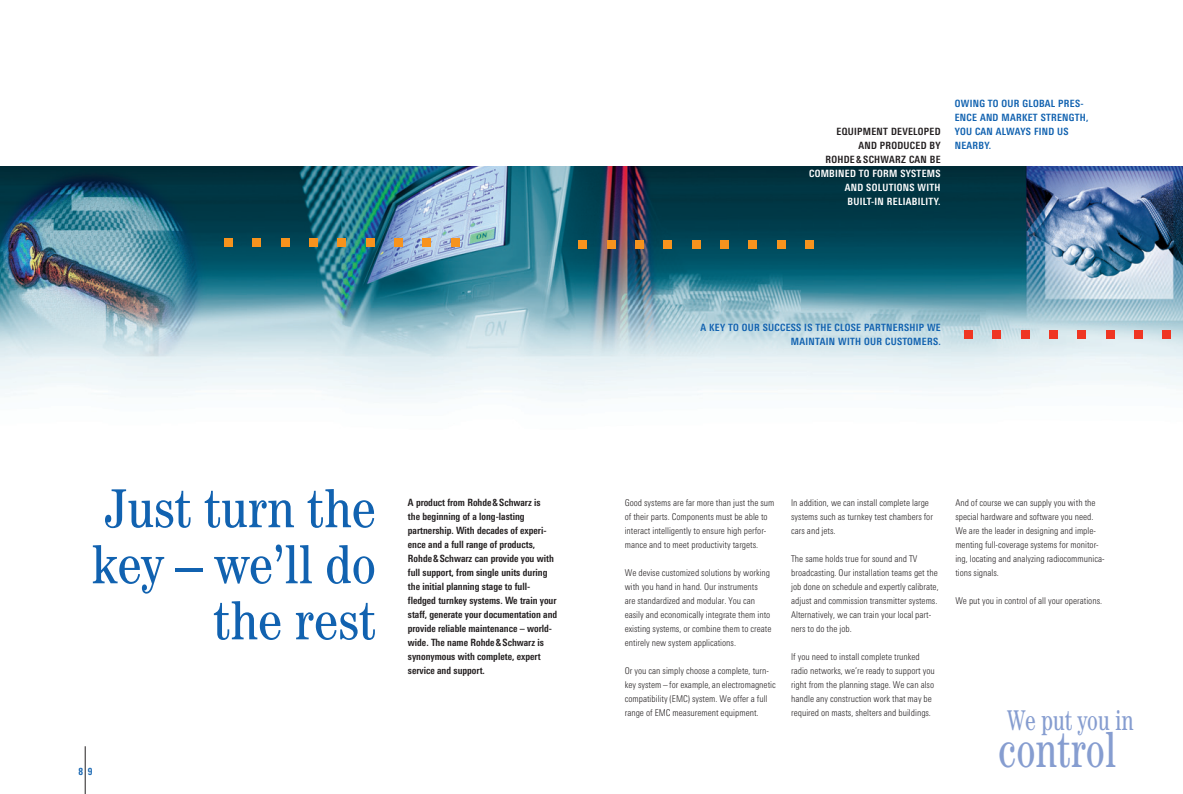
<style>
.page{position:relative;width:1183px;height:794px;background:#fff}
.page>*{position:absolute;margin:0;border:0;box-sizing:border-box;transform-origin:0 0}
.t1{font:condensed 55px/56px "Century";color:#1162b0;text-align:right}
.t2{font:condensed 50.7px "Century";color:#869dd0;scale:.85 1}
.t3{font:condensed 28.5px "Century";color:#869dd0;scale:.85 1}
.t4{font:700 10px/14px "RS Univers Cond";color:#231f20}
.t5{font:700 10px/14px "RS Univers Cond";letter-spacing:.03em;color:#1162b0;text-align:right}
.t6{font:700 10px/14px "RS Univers Cond";letter-spacing:.03em;color:#fff;text-align:justify}
.t7{font:700 10px/14px "RS Univers Cond";letter-spacing:.03em;color:#231f20;text-align:right}
.t8{font:300 9.3px/14px "RS Univers Cond";color:#231f20}
</style>
<div class="page">
<img style="left:0;top:166px;width:1183px;height:235px">
<div style="left:224px;top:238px;width:9px;height:9px;background:#f7931d"></div>
<div style="left:252px;top:238px;width:9px;height:9px;background:#f7931d"></div>
<div style="left:281px;top:238px;width:8px;height:9px;background:#f7931d"></div>
<div style="left:309px;top:238px;width:9px;height:9px;background:#f7931d"></div>
<div style="left:337px;top:238px;width:9px;height:9px;background:#f7931d"></div>
<div style="left:366px;top:238px;width:8px;height:9px;background:#f7931d"></div>
<div style="left:394px;top:238px;width:9px;height:9px;background:#f7931d"></div>
<div style="left:423px;top:238px;width:8px;height:9px;background:#f7931d"></div>
<div style="left:451px;top:238px;width:8px;height:9px;background:#f7931d"></div>
<div style="left:578px;top:240px;width:9px;height:9px;background:#f7931d"></div>
<div style="left:607px;top:240px;width:8px;height:9px;background:#f7931d"></div>
<div style="left:635px;top:240px;width:9px;height:9px;background:#f7931d"></div>
<div style="left:663px;top:240px;width:9px;height:9px;background:#f7931d"></div>
<div style="left:692px;top:240px;width:8px;height:9px;background:#f7931d"></div>
<div style="left:720px;top:240px;width:9px;height:9px;background:#f7931d"></div>
<div style="left:749px;top:240px;width:8px;height:9px;background:#f7931d"></div>
<div style="left:777px;top:240px;width:8px;height:9px;background:#f7931d"></div>
<div style="left:805px;top:240px;width:9px;height:9px;background:#f7931d"></div>
<hr style="left:85px;top:746px;width:1px;height:47px;background:#231f20">
<div style="left:964px;top:330px;width:8px;height:8px;background:#ef3522"></div>
<div style="left:992px;top:330px;width:9px;height:8px;background:#ef3522"></div>
<div style="left:1021px;top:330px;width:8px;height:8px;background:#ef3522"></div>
<div style="left:1049px;top:330px;width:9px;height:8px;background:#ef3522"></div>
<div style="left:1077px;top:330px;width:9px;height:8px;background:#ef3522"></div>
<div style="left:1106px;top:330px;width:8px;height:8px;background:#ef3522"></div>
<div style="left:1134px;top:330px;width:9px;height:8px;background:#ef3522"></div>
<div style="left:1162px;top:330px;width:9px;height:8px;background:#ef3522"></div>
<p class="t7" style="left:825px;top:125px;width:117px">EQUIPMENT DEVELOPED<br>AND PRODUCED BY<br>ROHDE &amp; SCHWARZ CAN BE</p>
<p class="t6" style="left:845px;top:167px;width:97px;text-indent:-36px">COMBINED TO FORM SYSTEMS AND SOLUTIONS WITH BUILT-IN RELIABILITY.</p>
<p class="t5" style="left:955px;top:97px;width:135px;text-align:left">OWING TO OUR GLOBAL PRES-<br>ENCE AND MARKET STRENGTH,<br>YOU CAN ALWAYS FIND US<br>NEARBY.</p>
<p class="t5" style="left:700px;top:321px;width:242px">A KEY TO OUR SUCCESS IS THE CLOSE PARTNERSHIP WE<br>MAINTAIN WITH OUR CUSTOMERS.</p>
<h1 class="t1" style="left:92px;top:485px;width:286px">Just turn the key – we’ll do the rest</h1>
<p class="t8" style="left:791px;top:496px;width:143px">In addition, we can install complete large systems such as turnkey test chambers for cars and jets.</p>
<p class="t4" style="left:408px;top:496px;width:151px">A product from Rohde&amp; Schwarz is<br>the beginning of a long-lasting partnership. With decades of experi&shy;ence and a full range of products, Rohde&amp; Schwarz can provide you with full support, from single units during the initial planning stage to full&shy;fledged turnkey systems. We train your staff, generate your documentation and provide reliable maintenance – world&shy;wide. The name Rohde &amp; Schwarz is synonymous with complete, expert service and support.</p>
<p class="t8" style="left:625px;top:496px;width:151px">Good systems are far more than just the sum of their parts. Components must be able to interact intelligently to ensure high perfor&shy;mance and to meet productivity targets.</p>
<p class="t8" style="left:625px;top:566px;width:148px">We devise customized solutions by working with you hand in hand. Our instruments<br>are standardized and modular. You can easily and economically integrate them into existing systems, or combine them to create entirely new system applications.</p>
<p class="t8" style="left:625px;top:664px;width:152px">Or you can simply choose a complete, turn&shy;key system – for example, an electromagnetic compatibility (EMC) system. We offer a full range of EMC measurement equipment.</p>
<p class="t8" style="left:791px;top:552px;width:149px">The same holds true for sound and TV broadcasting. Our installation teams get the job done on schedule and expertly calibrate, adjust and commission transmitter systems.<br>Alternatively, we can train your local part&shy;ners to do the job.</p>
<p class="t8" style="left:791px;top:650px;width:145px">If you need to install complete trunked radio networks, we’re ready to support you right from the planning stage. We can also handle any construction work that may be required on masts, shelters and buildings.</p>
<p class="t5" style="left:78px;top:765px;width:16px">8 9</p>
<p class="t8" style="left:955px;top:496px;width:151px">And of course we can supply you with the special hardware and software you need.<br>We are the leader in designing and imple&shy;menting full-coverage systems for monitor&shy;ing, locating and analyzing radiocommunica&shy;tions signals.</p>
<p class="t8" style="left:955px;top:594px;width:148px">We put you in control of all your operations.</p>
<h3 class="t3" style="left:1007px;top:709px;width:150px">We put you in</h3>
<h2 class="t2" style="left:998px;top:732px;width:140px">control</h2>
</div>
